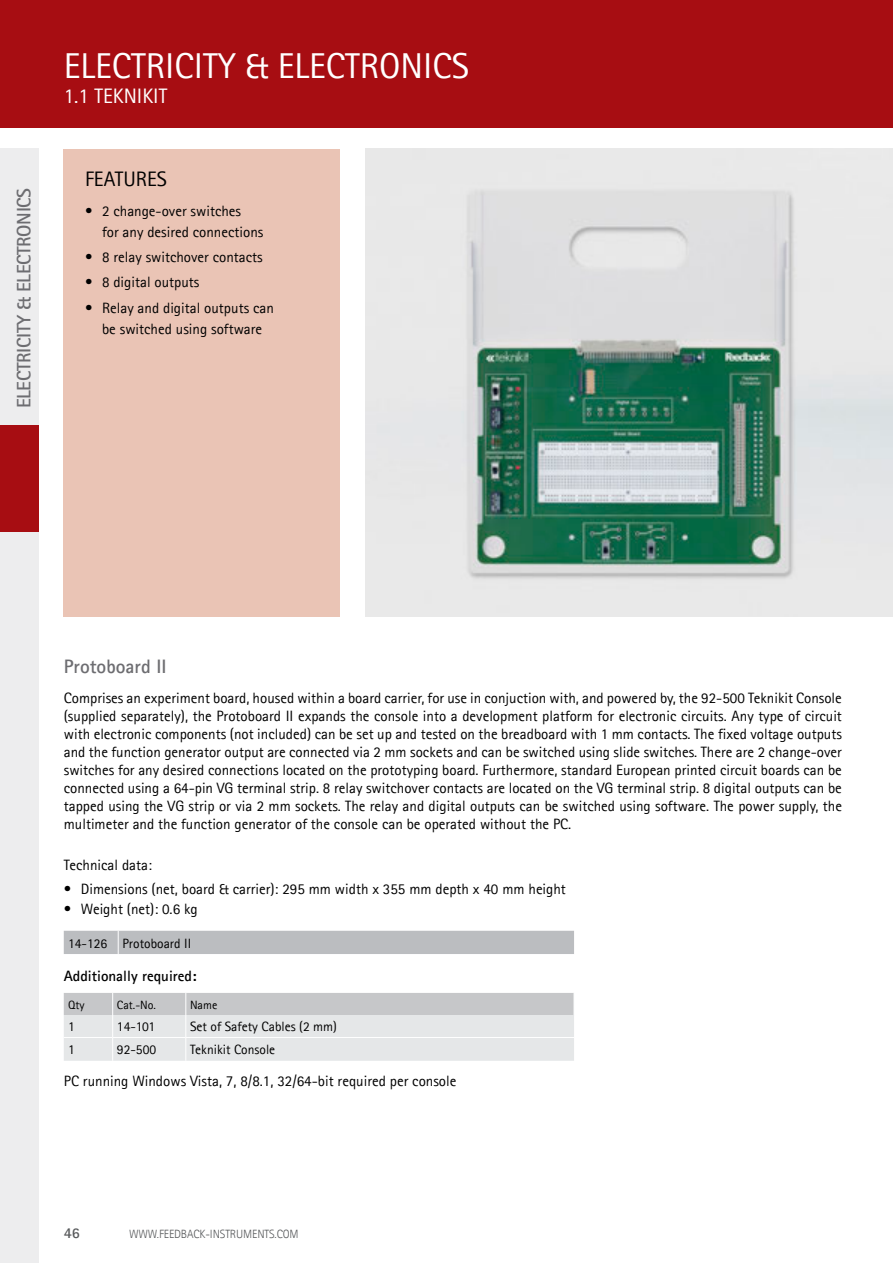
<style>
.page{position:relative;width:893px;height:1263px;background:#fff}
.page>*{position:absolute;margin:0;border:0;box-sizing:border-box;transform-origin:0 0}
.t1{font:36px "Agfa Rotis Sans Serif";color:#fff}
.t2{font:21px "Agfa Rotis Sans Serif";color:#fff}
.t3{font:21px "Agfa Rotis Sans Serif";color:#000}
.t4{font:700 19.5px "Agfa Rotis Sans Serif";letter-spacing:-.02em;color:#6d6d71}
.t5{font:700 19.5px "Agfa Rotis Sans Serif";color:#6d6d71}
.t6{font:15px/18px "Agfa Rotis Sans Serif";color:#000;text-align:justify}
.t7{font:700 15px "Agfa Rotis Sans Serif";color:#000}
.t8{font:700 15px "Agfa Rotis Sans Serif";color:#57595b}
.t9{font:13.5px "Agfa Rotis Sans Serif";color:#000}
.t10{font:300 12px "Agfa Rotis Sans Serif";letter-spacing:-.01em;color:#57595b}
.t11{font:12px "Agfa Rotis Sans Serif";color:#000}
</style>
<div class="page">
<div style="left:0;top:149px;width:38px;height:1114px;background:#ededee"></div>
<div style="left:0;top:0;width:893px;height:128px;background:#a70d12"></div>
<div style="left:0;top:425px;width:38px;height:106px;background:#a70d12"></div>
<div style="left:64px;top:149px;width:276px;height:468px;background:#eac4b5"></div>
<img style="left:366px;top:149px;width:527px;height:468px">
<div style="left:64px;top:931px;width:510px;height:23px;background:#bbbdc0"></div>
<svg style="left:64px;top:993px;width:510px;height:68px;background:#dbddde"></svg>
<h3 class="t4" style="left:12px;top:408px;width:222px;rotate:-90deg">ELECTRICITY &amp; ELECTRONICS</h3>
<h1 class="t1" style="left:64px;top:44px;width:407px">ELECTRICITY &amp; ELECTRONICS</h1>
<h2 class="t2" style="left:64px;top:84px;width:105px">1.1 TEKNIKIT</h2>
<h2 class="t3" style="left:85px;top:167px;width:84px">FEATURES</h2>
<p class="t6" style="left:102px;top:200px;width:163px;line-height:21px;text-indent:-17px">• 2 change-over switches<br>for any desired connections</p>
<p class="t6" style="left:85px;top:248px;width:179px">• 8 relay switchover contacts</p>
<p class="t6" style="left:85px;top:273px;width:116px">• 8 digital outputs</p>
<p class="t6" style="left:85px;top:297px;width:190px;line-height:21px;text-align:center">• Relay and digital outputs can be switched using software</p>
<h3 class="t5" style="left:64px;top:654px;width:104px">Protoboard II</h3>
<p class="t6" style="left:64px;top:689px;width:780px">Comprises an experiment board, housed within a board carrier, for use in conjuction with, and powered by, the 92-500 Teknikit Console (supplied separately), the Protoboard II expands the console into a development platform for electronic circuits. Any type of circuit with electronic components (not included) can be set up and tested on the breadboard with 1 mm contacts. The fixed voltage outputs and the function generator output are connected via 2 mm sockets and can be switched using slide switches. There are 2 change-over switches for any desired connections located on the prototyping board. Furthermore, standard European printed circuit boards can be connected using a 64-pin VG terminal strip. 8 relay switchover contacts are located on the VG terminal strip. 8 digital outputs can be tapped using the VG strip or via 2 mm sockets. The relay and digital outputs can be switched using software. The power supply, the multimeter and the function generator of the console can be operated without the PC.</p>
<p class="t6" style="left:64px;top:855px;width:90px">Technical data:</p>
<p class="t6" style="left:64px;top:880px;width:504px">• Dimensions (net, board &amp; carrier): 295 mm width x 355 mm depth x 40 mm height</p>
<p class="t6" style="left:64px;top:900px;width:135px">• Weight (net): 0.6 kg</p>
<p class="t9" style="left:68px;top:935px;width:125px">14-126 Protoboard II</p>
<p class="t7" style="left:64px;top:966px;width:134px">Additionally required:</p>
<p class="t11" style="left:68px;top:997px;width:18px">Qty</p>
<p class="t11" style="left:117px;top:997px;width:41px">Cat.-No.</p>
<p class="t11" style="left:190px;top:997px;width:29px">Name</p>
<p class="t9" style="left:68px;top:1018px;width:8px">1</p>
<p class="t9" style="left:117px;top:1018px;width:40px">14-101</p>
<p class="t9" style="left:190px;top:1018px;width:148px">Set of Safety Cables (2 mm)</p>
<p class="t9" style="left:68px;top:1042px;width:8px">1</p>
<p class="t9" style="left:117px;top:1042px;width:41px">92-500</p>
<p class="t9" style="left:190px;top:1042px;width:87px">Teknikit Console</p>
<p class="t6" style="left:64px;top:1071px;width:394px">PC running Windows Vista, 7, 8/8.1, 32/64-bit required per console</p>
<p class="t8" style="left:64px;top:1223px;width:18px">46</p>
<p class="t10" style="left:129px;top:1227px;width:171px">WWW.FEEDBACK-INSTRUMENTS.COM</p>
</div>
